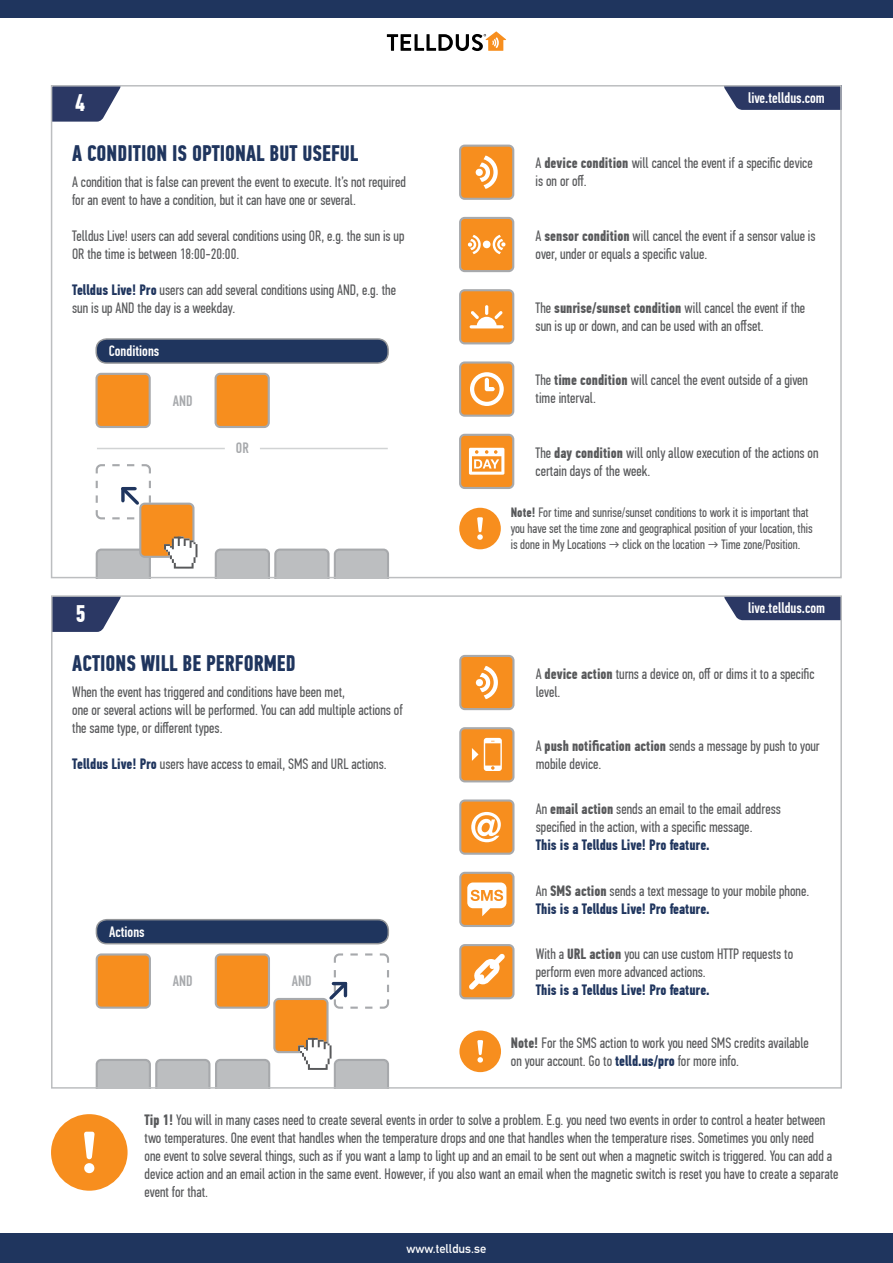
<style>
.page{position:relative;width:893px;height:1263px;background:#fff}
.page>*{position:absolute;margin:0;border:0;box-sizing:border-box;transform-origin:0 0}
.t1{font:700 24px "PF Din Text Comp Pro";color:#fff}
.t2{font:700 22.5px "PF Din Text Comp Pro";color:#1f355e}
.t3{font:15px/18px "PF Din Text Comp Pro";color:#58595b}
.t4{font:700 15px "PF Din Text Comp Pro";color:#1f355e}
.t5{font:500 15px "PF Din Text Comp Pro";color:#fff}
.t6{font:500 15px "PF Din Text Comp Pro";color:#a7a9ac}
.t7{font:13.5px/16.2px "PF Din Text Comp Pro";color:#58595b}
.t8{font:700 12.45px "DIN Alternate";color:#fff}
.s1{font-weight:700;color:#1f355e}
.s2{font-weight:700}
</style>
<div class="page">
<svg style="left:387px;top:31px;width:119px;height:20px"></svg>
<div style="left:0;top:0;width:893px;height:18px;background:#1f355e"></div>
<div style="left:0;top:1233px;width:893px;height:30px;background:#1f355e"></div>
<svg style="left:96px;top:549px;width:55px;height:26px"></svg>
<svg style="left:215px;top:549px;width:174px;height:26px;background:#bdbec0"></svg>
<svg style="left:724px;top:88px;width:115px;height:22px;background:#39456e"></svg>
<svg style="left:54px;top:88px;width:66px;height:34px;background:#4b567b"></svg>
<div style="left:460px;top:146px;width:53px;height:53px;background:#f78e1e;border-radius:5px"></div>
<div style="left:459px;top:145px;width:55px;height:55px;border:2px solid #a7a9ac;border-radius:5px"></div>
<div style="left:460px;top:218px;width:53px;height:53px;background:#f78e1e;border-radius:5px"></div>
<div style="left:459px;top:217px;width:55px;height:55px;border:2px solid #a7a9ac;border-radius:5px"></div>
<div style="left:460px;top:362px;width:53px;height:54px;background:#f78e1e;border-radius:5px"></div>
<div style="left:459px;top:361px;width:55px;height:56px;border:2px solid #a7a9ac;border-radius:5px"></div>
<div style="left:460px;top:290px;width:53px;height:53px;background:#f78e1e;border-radius:5px"></div>
<div style="left:459px;top:289px;width:55px;height:55px;border:2px solid #a7a9ac;border-radius:5px"></div>
<div style="left:460px;top:435px;width:53px;height:53px;background:#f78e1e;border-radius:5px"></div>
<div style="left:459px;top:434px;width:55px;height:55px;border:2px solid #a7a9ac;border-radius:5px"></div>
<svg style="left:476px;top:155px;width:22px;height:34px"></svg>
<svg style="left:468px;top:235px;width:37px;height:19px"></svg>
<svg style="left:470px;top:305px;width:34px;height:23px"></svg>
<svg style="left:470px;top:372px;width:34px;height:34px"></svg>
<div style="left:96px;top:339px;width:292px;height:24px;background:#1f355e;border-radius:10px"></div>
<div style="left:95px;top:338px;width:294px;height:26px;border:2px solid #939598;border-radius:10px"></div>
<div style="left:97px;top:374px;width:53px;height:53px;background:#f78e1e;border-radius:5px"></div>
<div style="left:95px;top:373px;width:56px;height:55px;border:2px solid #a7a9ac;border-radius:5px"></div>
<div style="left:216px;top:374px;width:53px;height:53px;background:#f78e1e;border-radius:5px"></div>
<div style="left:215px;top:373px;width:55px;height:55px;border:2px solid #a7a9ac;border-radius:5px"></div>
<div style="left:459px;top:508px;width:42px;height:41px;background:#f78e1e;border-radius:50%"></div>
<svg style="left:477px;top:517px;width:6px;height:23px"></svg>
<hr style="left:97px;top:448px;width:128px;height:1px;background:#d1d3d4">
<hr style="left:260px;top:448px;width:128px;height:1px;background:#d1d3d4">
<svg style="left:95px;top:464px;width:57px;height:56px"></svg>
<svg style="left:121px;top:489px;width:4px;height:12px"></svg>
<div style="left:140px;top:504px;width:53px;height:53px;background:#f78e1e;border-radius:5px"></div>
<div style="left:139px;top:503px;width:56px;height:55px;border:2px solid #a7a9ac;border-radius:5px"></div>
<svg style="left:164px;top:537px;width:34px;height:32px"></svg>
<svg style="left:469px;top:448px;width:35px;height:27px"></svg>
<svg style="left:96px;top:1059px;width:174px;height:27px;background:#bdbec0"></svg>
<div style="left:724px;top:598px;width:115px;height:22px;background:#2b3864"></div>
<svg style="left:54px;top:598px;width:67px;height:34px;background:#4b567b"></svg>
<div style="left:460px;top:656px;width:53px;height:53px;background:#f78e1e;border-radius:5px"></div>
<div style="left:459px;top:655px;width:55px;height:55px;border:2px solid #a7a9ac;border-radius:5px"></div>
<div style="left:460px;top:873px;width:53px;height:53px;background:#f78e1e;border-radius:5px"></div>
<div style="left:459px;top:872px;width:55px;height:55px;border:2px solid #a7a9ac;border-radius:5px"></div>
<div style="left:460px;top:728px;width:53px;height:53px;background:#f78e1e;border-radius:5px"></div>
<div style="left:459px;top:727px;width:55px;height:55px;border:2px solid #a7a9ac;border-radius:5px"></div>
<div style="left:460px;top:945px;width:53px;height:53px;background:#f78e1e;border-radius:5px"></div>
<div style="left:459px;top:944px;width:55px;height:55px;border:2px solid #a7a9ac;border-radius:5px"></div>
<svg style="left:476px;top:666px;width:22px;height:33px"></svg>
<div style="left:96px;top:920px;width:292px;height:24px;background:#1f355e;border-radius:10px"></div>
<div style="left:96px;top:919px;width:293px;height:25px;border:2px solid #939598;border-radius:10px"></div>
<div style="left:97px;top:954px;width:53px;height:54px;background:#f78e1e;border-radius:5px"></div>
<div style="left:96px;top:953px;width:55px;height:56px;border:2px solid #a7a9ac;border-radius:5px"></div>
<svg style="left:329px;top:953px;width:60px;height:56px"></svg>
<div style="left:216px;top:954px;width:53px;height:54px;background:#f78e1e;border-radius:5px"></div>
<div style="left:215px;top:953px;width:55px;height:56px;border:2px solid #a7a9ac;border-radius:5px"></div>
<div style="left:274px;top:999px;width:53px;height:53px;background:#f78e1e;border-radius:5px"></div>
<div style="left:273px;top:998px;width:56px;height:55px;border:2px solid #a7a9ac;border-radius:5px"></div>
<svg style="left:298px;top:1038px;width:91px;height:51px"></svg>
<div style="left:459px;top:1030px;width:42px;height:42px;background:#f78e1e;border-radius:50%"></div>
<svg style="left:477px;top:1040px;width:6px;height:22px"></svg>
<svg style="left:467px;top:882px;width:39px;height:34px"></svg>
<svg style="left:472px;top:748px;width:6px;height:13px"></svg>
<svg style="left:484px;top:738px;width:18px;height:33px"></svg>
<svg style="left:469px;top:953px;width:36px;height:36px"></svg>
<div style="left:51px;top:1114px;width:77px;height:77px;background:#f78e1e;border-radius:50%"></div>
<svg style="left:84px;top:1132px;width:11px;height:41px"></svg>
<div style="left:460px;top:800px;width:53px;height:54px;background:#f78e1e;border-radius:5px"></div>
<div style="left:459px;top:799px;width:55px;height:56px;border:2px solid #a7a9ac;border-radius:5px"></div>
<svg style="left:471px;top:812px;width:30px;height:30px"></svg>
<h1 class="t1" style="left:75px;top:89px;width:12px">4</h1>
<h2 class="t2" style="left:72px;top:140px;width:288px">A CONDITION IS OPTIONAL BUT USEFUL</h2>
<p class="t3" style="left:72px;top:173px;width:335px">A condition that is false can prevent the event to execute. It’s not required for an event to have a condition, but it can have one or several.</p>
<p class="t3" style="left:72px;top:227px;width:334px">Telldus Live! users can add several conditions using OR, e.g. the sun is up<br>OR the time is between 18:00-20:00.</p>
<p class="t3" style="left:72px;top:281px;width:325px"><span class="s1">Telldus Live! Pro</span> users can add several conditions using AND, e.g. the sun is up AND the day is a weekday.</p>
<p class="t5" style="left:109px;top:342px;width:52px">Conditions</p>
<p class="t6" style="left:173px;top:392px;width:21px">AND</p>
<p class="t6" style="left:236px;top:439px;width:14px">OR</p>
<h1 class="t1" style="left:76px;top:599px;width:12px">5</h1>
<h2 class="t2" style="left:72px;top:650px;width:225px">ACTIONS WILL BE PERFORMED</h2>
<p class="t3" style="left:72px;top:683px;width:332px">When the event has triggered and conditions have been met,<br>one or several actions will be performed. You can add multiple actions of the same type, or different types.</p>
<p class="t3" style="left:72px;top:755px;width:316px"><span class="s1">Telldus Live! Pro</span> users have access to email, SMS and URL actions.</p>
<p class="t5" style="left:109px;top:923px;width:37px">Actions</p>
<p class="t6" style="left:173px;top:972px;width:21px">AND</p>
<p class="t6" style="left:292px;top:972px;width:21px">AND</p>
<p class="t5" style="left:748px;top:89px;width:78px">live.telldus.com</p>
<p class="t3" style="left:536px;top:154px;width:279px">A <span class="s2">device condition</span> will cancel the event if a specific device is on or off.</p>
<p class="t3" style="left:536px;top:227px;width:281px">A <span class="s2">sensor condition</span> will cancel the event if a sensor value is over, under or equals a specific value.</p>
<p class="t3" style="left:536px;top:299px;width:271px">The <span class="s2">sunrise/sunset condition</span> will cancel the event if the sun is up or down, and can be used with an offset.</p>
<p class="t3" style="left:536px;top:371px;width:274px">The <span class="s2">time condition</span> will cancel the event outside of a given time interval.</p>
<p class="t3" style="left:536px;top:444px;width:284px">The <span class="s2">day condition</span> will only allow execution of the actions on certain days of the week.</p>
<p class="t7" style="left:511px;top:504px;width:303px"><span class="s2">Note!</span> For time and sunrise/sunset conditions to work it is important that you have set the time zone and geographical position of your location, this is done in My Locations → click on the location → Time zone/Position.</p>
<p class="t5" style="left:748px;top:599px;width:78px">live.telldus.com</p>
<p class="t3" style="left:536px;top:665px;width:280px">A <span class="s2">device action</span> turns a device on, off or dims it to a specific level.</p>
<p class="t3" style="left:536px;top:737px;width:285px">A <span class="s2">push notification action</span> sends a message by push to your mobile device.</p>
<p class="t3" style="left:536px;top:800px;width:247px">An <span class="s2">email action</span> sends an email to the email address specified in the action, with a specific message.</p>
<p class="t4" style="left:536px;top:836px;width:175px">This is a Telldus Live! Pro feature.</p>
<p class="t3" style="left:536px;top:882px;width:275px">An <span class="s2">SMS action</span> sends a text message to your mobile phone.<br><span class="s1">This is a Telldus Live! Pro feature.</span></p>
<p class="t3" style="left:536px;top:945px;width:259px">With a <span class="s2">URL action</span> you can use custom HTTP requests to perform even more advanced actions.</p>
<p class="t4" style="left:536px;top:981px;width:175px">This is a Telldus Live! Pro feature.</p>
<p class="t3" style="left:511px;top:1033px;width:299px"><span class="s2">Note!</span> For the SMS action to work you need SMS credits available on your account. Go to <span class="s1">telld.us/pro</span> for more info.</p>
<p class="t3" style="left:145px;top:1111px;width:695px"><span class="s2">Tip 1!</span> You will in many cases need to create several events in order to solve a problem. E.g. you need two events in order to control a heater between two temperatures. One event that handles when the temperature drops and one that handles when the temperature rises. Sometimes you only need<br>one event to solve several things, such as if you want a lamp to light up and an email to be sent out when a magnetic switch is triggered. You can add a device action and an email action in the same event. However, if you also want an email when the magnetic switch is reset you have to create a separate event for that.</p>
<p class="t8" style="left:407px;top:1239px;width:81px">www.telldus.se</p>
</div>
